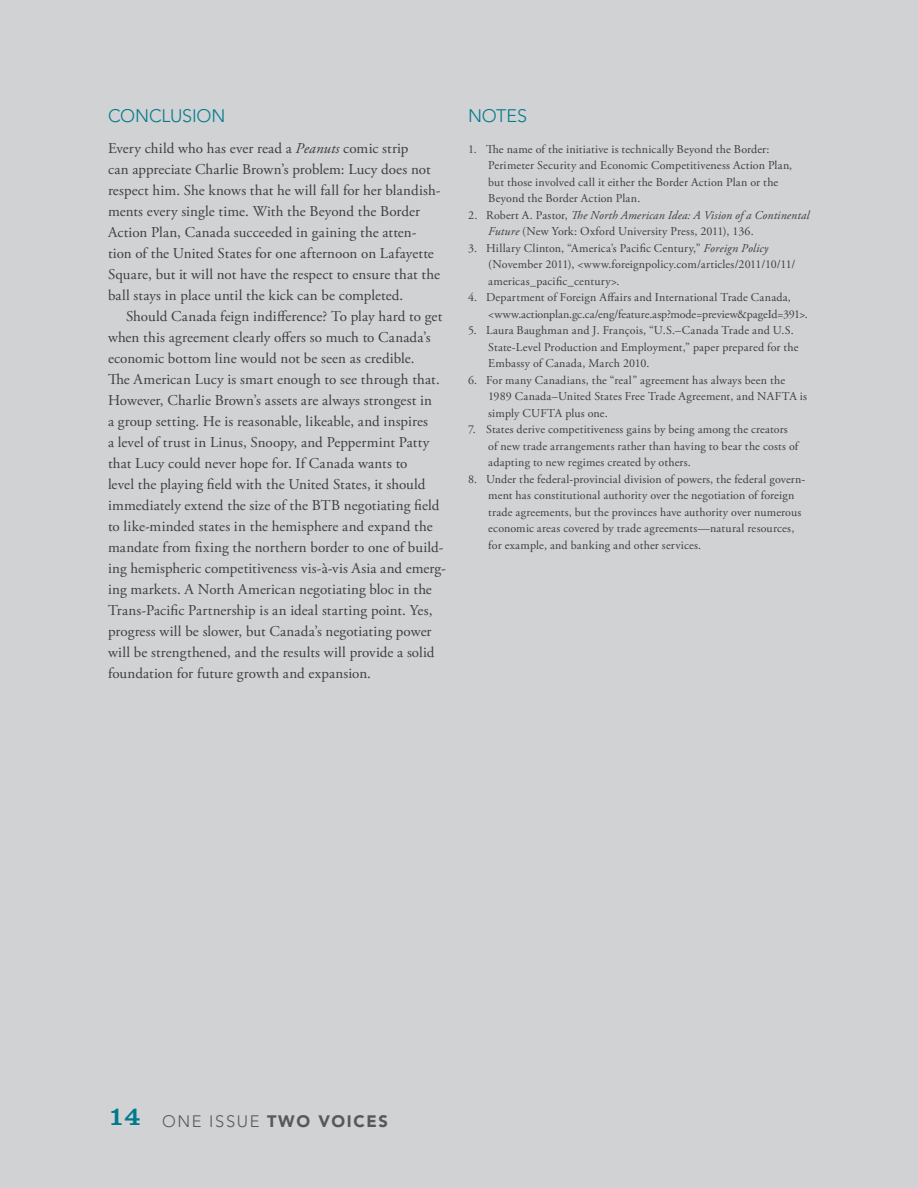
<style>
.page{position:relative;width:918px;height:1188px;background:#d1d2d4}
.page>*{position:absolute;margin:0;border:0;box-sizing:border-box;transform-origin:0 0}
.t1{font:300 18px "Avenir LT Std";letter-spacing:-.005em;color:#027a8d}
.t2{font:900 16.5px "Avenir LT Std";letter-spacing:.1em;color:#57585a}
.t3{font:15px/21px "Adobe Garamond Pro";letter-spacing:.01em;color:#3e3e3f}
.t4{font:12px/16.5px "Adobe Garamond Pro";letter-spacing:.01em;color:#3e3e3f}
.s1{font-style:italic}
.s2{font-family:"Clarendon LT Std";font-weight:400;font-size:27px;color:#027a8d}
.s3{font-weight:300}
</style>
<div class="page">
<h1 class="t1" style="left:108px;top:105px;width:115px">CONCLU SION</h1>
<p class="t3" style="left:108px;top:138px;width:334px">Every child who has ever read a <span class="s1">Peanuts</span> comic strip<br>can appreciate Charlie Brown’s problem: Lucy does not respect him. She knows that he will fall for her blandish&shy;ments every single time. With the Beyond the Border Action Plan, Canada succeeded in gaining the atten&shy;tion of the United States for one afternoon on Lafayette Square, but it will not have the respect to ensure that the ball stays in place until the kick can be completed.</p>
<p class="t3" style="left:108px;top:306px;width:339px;text-indent:18px">Should Canada feign indifference? To play hard to get when this agreement clearly offers so much to Canada’s economic bottom line would not be seen as credible.<br>The American Lucy is smart enough to see through that.<br>However, Charlie Brown’s assets are always strongest in<br>a group setting. He is reasonable, likeable, and inspires<br>a level of trust in Linus, Snoopy, and Peppermint Patty that Lucy could never hope for. If Canada wants to<br>level the playing field with the United States, it should immediately extend the size of the BTB negotiating field to like-minded states in the hemisphere and expand the mandate from fixing the northern border to one of build&shy;ing hemispheric competitiveness vis-à-vis Asia and emerg&shy;ing markets. A North American negotiating bloc in the Trans-Pacific Partnership is an ideal starting point. Yes, progress will be slower, but Canada’s negotiating power will be strengthened, and the results will provide a solid foundation for future growth and expansion.</p>
<h1 class="t1" style="left:468px;top:105px;width:61px">NOTES</h1>
<p class="t4" style="left:488px;top:141px;width:306px;text-indent:-20px">1. The name of the initiative is technically Beyond the Border:<br>Perimeter Security and Economic Competitiveness Action Plan, but those involved call it either the Border Action Plan or the Beyond the Border Action Plan.</p>
<p class="t4" style="left:488px;top:207px;width:323px;text-indent:-20px">2. Robert A. Pastor, <span class="s1">The North American Idea: A Vision of a Continental<br>Future</span> (New York: Oxford University Press, 2011), 136.</p>
<p class="t4" style="left:488px;top:240px;width:309px;text-indent:-20px">3. Hillary Clinton, “America’s Pacific Century,” <span class="s1">Foreign Policy </span>(November 2011), &lt;www.foreignpolicy.com/articles/2011/10/11/ americas_pacific_century&gt;.</p>
<p class="t4" style="left:488px;top:290px;width:321px;text-indent:-20px">4. Department of Foreign Affairs and International Trade Canada, &lt;www.actionplan.gc.ca/eng/feature.asp?mode=preview&amp;pageId=391&gt;.</p>
<p class="t4" style="left:488px;top:323px;width:312px;text-indent:-20px">5. Laura Baughman and J. François, “U.S.–Canada Trade and U.S.<br>State-Level Production and Employment,” paper prepared for the<br>Embassy of Canada, March 2010.</p>
<p class="t4" style="left:488px;top:372px;width:320px;text-indent:-20px">6. For many Canadians, the “real” agreement has always been the<br>1989 Canada–United States Free Trade Agreement, and NAFTA is simply CUFTA plus one.</p>
<p class="t4" style="left:488px;top:422px;width:312px;text-indent:-20px">7. States derive competitiveness gains by being among the creators of new trade arrangements rather than having to bear the costs of adapting to new regimes created by others.</p>
<p class="t4" style="left:488px;top:471px;width:319px;text-indent:-20px">8. Under the federal-provincial division of powers, the federal govern&shy;ment has constitutional authority over the negotiation of foreign trade agreements, but the provinces have authority over numerous economic areas covered by trade agreements—natural resources, for example, and banking and other services.</p>
<h2 class="t2" style="left:108px;top:1111px;width:282px"><span class="s2">14</span> <span class="s3">ONE ISSUE</span> TWO VOICES</h2>
</div>
